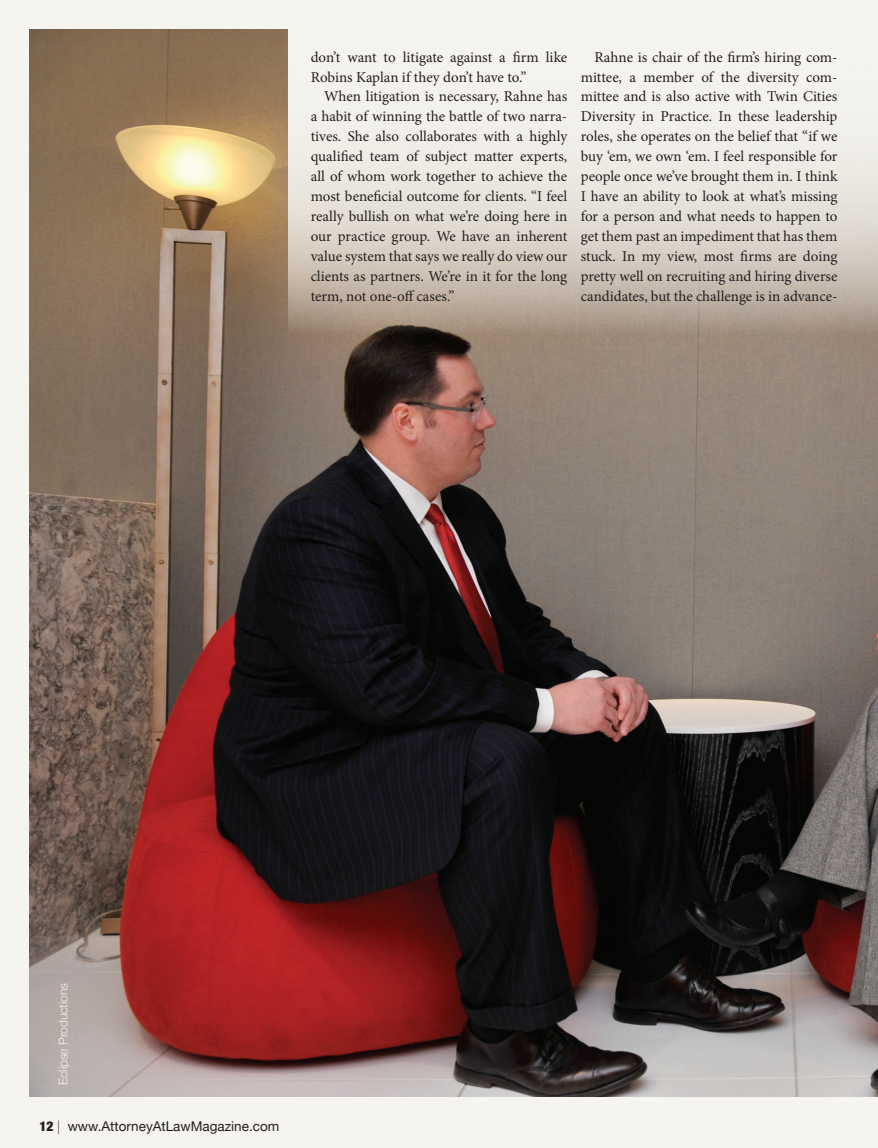
<style>
.page{position:relative;width:878px;height:1148px;background:#f5f4ef}
.page>*{position:absolute;margin:0;border:0;box-sizing:border-box;transform-origin:0 0}
.t1{font:15px/20px "Minion Pro";letter-spacing:-.005em;color:#231f20;text-align:justify}
.t2{font:13.5px "Helvetica Neue";color:#231f20}
.t3{font:300 12px "Helvetica Neue";color:#f5f4ef}
.s1{font-weight:900;font-stretch:condensed}
.s2{font-weight:100}
</style>
<div class="page">
<img style="left:30px;top:30px;width:848px;height:1066px">
<svg style="left:288px;top:30px;width:590px;height:312px"></svg>
<p class="t1" style="left:310px;top:47px;width:258px">don’t want to litigate against a firm like<br>Robins Kaplan if they don’t have to.”</p>
<p class="t1" style="left:310px;top:87px;width:258px;text-indent:14px">When litigation is necessary, Rahne has a habit of winning the battle of two narra&shy;tives. She also collaborates with a highly qualified team of subject matter experts, all of whom work together to achieve the most beneficial outcome for clients. “I feel really bullish on what we’re doing here in our practice group. We have an inherent value system that says we really do view our clients as partners. We’re in it for the long term, not one-off cases.”</p>
<p class="t1" style="left:580px;top:47px;width:258px;text-indent:14px">Rahne is chair of the firm’s hiring com&shy;mittee, a member of the diversity com&shy;mittee and is also active with Twin Cities Diversity in Practice. In these leadership roles, she operates on the belief that “if we buy ‘em, we own ‘em. I feel responsible for people once we’ve brought them in. I think I have an ability to look at what’s missing for a person and what needs to happen to get them past an impediment that has them stuck. In my view, most firms are doing pretty well on recruiting and hiring diverse candidates, but the challenge is in advance-</p>
<p class="t3" style="left:54px;top:1085px;width:104px;rotate:-90deg">Eclipse Productions</p>
<p class="t2" style="left:39px;top:1116px;width:241px"><span class="s1">12</span> <span class="s2">|</span> www.AttorneyAtLawMagazine.com</p>
</div>
